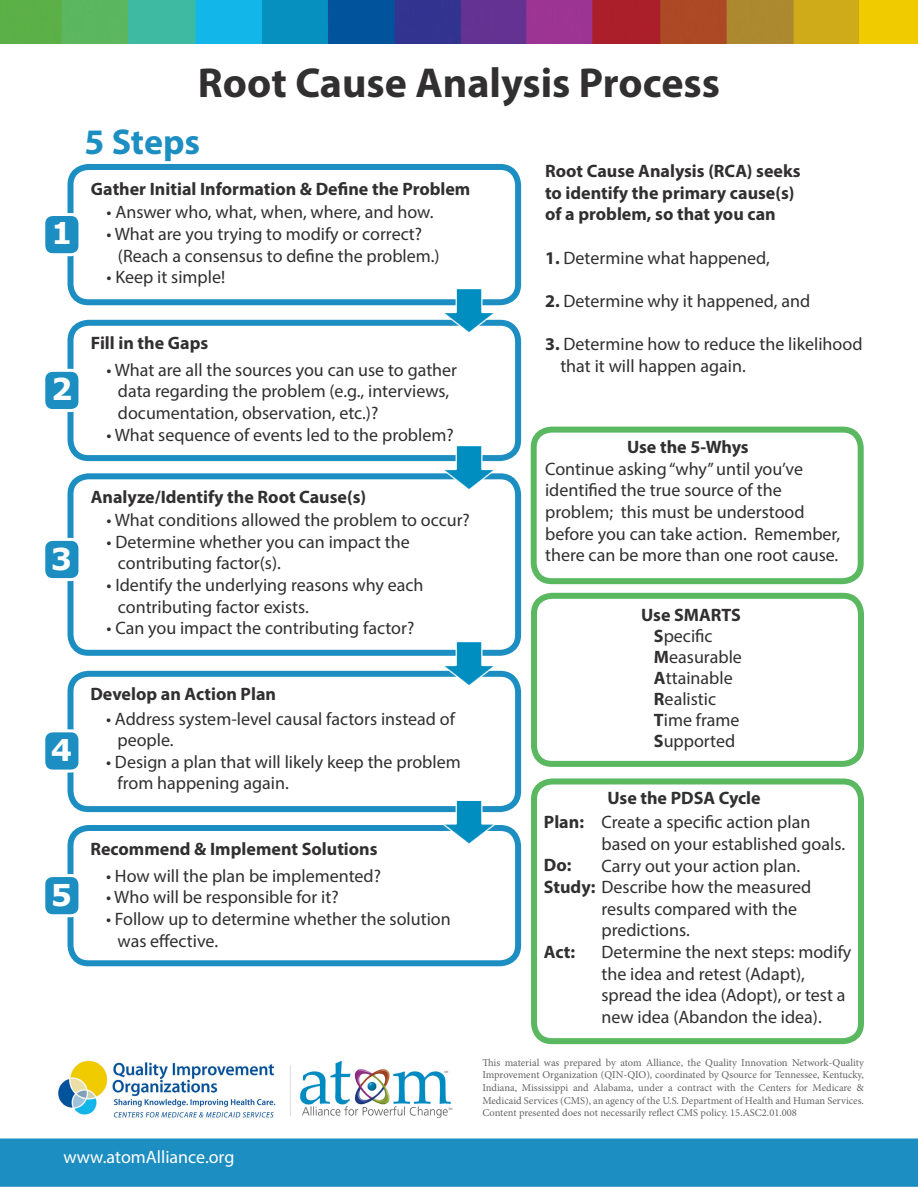
<style>
.page{position:relative;width:918px;height:1188px;background:#fff}
.page>*{position:absolute;margin:0;border:0;box-sizing:border-box;transform-origin:0 0}
.t1{font:700 42px "Myriad Pro";color:#312f30}
.t2{font:700 36px "Myriad Pro";color:#1c8ec1}
.t3{font:700 30px "Verdana";color:#fff}
.t4{font:18px/21.6px "Myriad Pro";color:#312f30}
.t5{font:700 18px "Myriad Pro";color:#312f30}
.t6{font:18px "Myriad Pro";color:#fff}
.t7{font:10.5px/12.6px "Minion Pro";color:#636366;text-align:justify}
.s1{font-weight:700}
</style>
<div class="page">
<div style="left:68px;top:164px;width:453px;height:141px;border:6px solid #1c8ec1;border-radius:18px"></div>
<div style="left:68px;top:320px;width:453px;height:141px;border:6px solid #1c8ec1;border-radius:18px"></div>
<div style="left:68px;top:473px;width:453px;height:183px;border:6px solid #1c8ec1;border-radius:18px"></div>
<div style="left:68px;top:671px;width:453px;height:141px;border:6px solid #1c8ec1;border-radius:18px"></div>
<div style="left:68px;top:825px;width:453px;height:141px;border:6px solid #1c8ec1;border-radius:18px"></div>
<div style="left:44px;top:215px;width:36px;height:40px;background:#1c8ec1;border-radius:9px"></div>
<div style="left:42px;top:213px;width:39px;height:43px;border:3px solid #fff;border-radius:9px"></div>
<div style="left:44px;top:370px;width:36px;height:41px;background:#1c8ec1;border-radius:9px"></div>
<div style="left:42px;top:369px;width:39px;height:43px;border:3px solid #fff;border-radius:9px"></div>
<div style="left:44px;top:539px;width:36px;height:41px;background:#1c8ec1;border-radius:9px"></div>
<div style="left:42px;top:538px;width:39px;height:43px;border:3px solid #fff;border-radius:9px"></div>
<div style="left:44px;top:731px;width:36px;height:40px;background:#1c8ec1;border-radius:9px"></div>
<div style="left:42px;top:729px;width:39px;height:44px;border:3px solid #fff;border-radius:9px"></div>
<div style="left:44px;top:876px;width:36px;height:40px;background:#1c8ec1;border-radius:9px"></div>
<div style="left:42px;top:874px;width:39px;height:43px;border:3px solid #fff;border-radius:9px"></div>
<img style="left:424px;top:267px;width:93px;height:92px">
<img style="left:424px;top:424px;width:93px;height:93px">
<img style="left:424px;top:620px;width:93px;height:93px">
<img style="left:424px;top:778px;width:93px;height:93px">
<div style="left:531px;top:593px;width:333px;height:174px;border:6px solid #59b860;border-radius:18px"></div>
<div style="left:531px;top:778px;width:333px;height:266px;border:6px solid #59b860;border-radius:18px"></div>
<div style="left:531px;top:427px;width:333px;height:157px;border:6px solid #59b860;border-radius:18px"></div>
<img style="left:58px;top:1060px;width:395px;height:58px">
<img style="left:0;top:0;width:918px;height:44px">
<div style="left:0;top:1138px;width:918px;height:49px;background:#1c8ec1"></div>
<p class="t1" style="left:198px;top:56px;width:524px">Root Cause Analysis Process</p>
<p class="t3" style="left:51px;top:212px;width:23px">1</p>
<p class="t2" style="left:84px;top:119px;width:117px">5 Steps</p>
<p class="t5" style="left:91px;top:177px;width:381px">Gather Initial Information &amp; Define the Problem</p>
<p class="t4" style="left:106px;top:201px;width:329px">• Answer who, what, when, where, and how.</p>
<p class="t4" style="left:106px;top:223px;width:317px">• What are you trying to modify or correct?</p>
<p class="t4" style="left:118px;top:245px;width:323px">(Reach a consensus to define the problem.)</p>
<p class="t4" style="left:106px;top:266px;width:120px">• Keep it simple!</p>
<p class="t3" style="left:51px;top:368px;width:23px">2</p>
<p class="t3" style="left:51px;top:537px;width:23px">3</p>
<p class="t3" style="left:51px;top:729px;width:23px">4</p>
<p class="t3" style="left:51px;top:874px;width:23px">5</p>
<p class="t5" style="left:91px;top:331px;width:119px">Fill in the Gaps</p>
<p class="t4" style="left:118px;top:359px;width:341px;text-indent:-11px">• What are all the sources you can use to gather data regarding the problem (e.g., interviews, documentation, observation, etc.)?</p>
<p class="t4" style="left:106px;top:424px;width:349px">• What sequence of events led to the problem?</p>
<p class="t5" style="left:91px;top:485px;width:277px">Analyze/Identify the Root Cause(s)</p>
<p class="t4" style="left:106px;top:509px;width:365px">• What conditions allowed the problem to occur?</p>
<p class="t4" style="left:106px;top:531px;width:305px">• Determine whether you can impact the</p>
<p class="t4" style="left:118px;top:552px;width:165px">contributing factor(s).</p>
<p class="t4" style="left:106px;top:574px;width:319px">• Identify the underlying reasons why each</p>
<p class="t4" style="left:118px;top:595px;width:192px">contributing factor exists.</p>
<p class="t4" style="left:106px;top:617px;width:309px">• Can you impact the contributing factor?</p>
<p class="t5" style="left:90px;top:682px;width:187px">Develop an Action Plan</p>
<p class="t4" style="left:117px;top:707px;width:339px;text-indent:-11px">• Address system-level causal factors instead of people.</p>
<p class="t4" style="left:117px;top:751px;width:345px;text-indent:-11px">• Design a plan that will likely keep the problem from happening again.</p>
<p class="t5" style="left:90px;top:837px;width:289px">Recommend &amp; Implement Solutions</p>
<p class="t4" style="left:106px;top:865px;width:277px">• How will the plan be implemented?</p>
<p class="t4" style="left:106px;top:886px;width:234px">• Who will be responsible for it?</p>
<p class="t4" style="left:106px;top:908px;width:346px">• Follow up to determine whether the solution</p>
<p class="t4" style="left:117px;top:929px;width:102px">was effective.</p>
<p class="t5" style="left:545px;top:159px;width:257px">Root Cause Analysis (RCA) seeks</p>
<p class="t5" style="left:545px;top:181px;width:251px">to identify the primary cause(s)</p>
<p class="t5" style="left:545px;top:203px;width:232px">of a problem, so that you can</p>
<p class="t4" style="left:545px;top:246px;width:226px"><span class="s1">1.</span> Determine what happened,</p>
<p class="t4" style="left:545px;top:290px;width:267px"><span class="s1">2.</span> Determine why it happened, and</p>
<p class="t4" style="left:545px;top:333px;width:319px"><span class="s1">3.</span> Determine how to reduce the likelihood</p>
<p class="t4" style="left:560px;top:354px;width:187px">that it will happen again.</p>
<p class="t5" style="left:627px;top:435px;width:123px">Use the 5-Whys</p>
<p class="t4" style="left:545px;top:458px;width:297px">Continue asking “why” until you’ve identified the true source of the problem; this must be understood before you can take action. Remember, there can be more than one root cause.</p>
<p class="t5" style="left:641px;top:603px;width:101px">Use SMARTS</p>
<p class="t4" style="left:654px;top:625px;width:60px"><span class="s1">S</span>pecific</p>
<p class="t4" style="left:654px;top:646px;width:89px"><span class="s1">M</span>easurable</p>
<p class="t4" style="left:654px;top:667px;width:80px"><span class="s1">A</span>ttainable</p>
<p class="t4" style="left:654px;top:688px;width:64px"><span class="s1">R</span>ealistic</p>
<p class="t4" style="left:654px;top:709px;width:87px"><span class="s1">T</span>ime frame</p>
<p class="t4" style="left:654px;top:730px;width:83px"><span class="s1">S</span>upported</p>
<p class="t4" style="left:544px;top:786px;width:268px;line-height:24.2px;text-indent:64px"><span class="s1">Use the PDSA Cycle<br>Plan:</span> Create a specific action plan</p>
<p class="t4" style="left:602px;top:833px;width:245px">based on your established goals.</p>
<p class="t5" style="left:544px;top:854px;width:29px">Do:</p>
<p class="t4" style="left:602px;top:855px;width:200px">Carry out your action plan.</p>
<p class="t4" style="left:544px;top:876px;width:269px"><span class="s1">Study:</span> Describe how the measured</p>
<p class="t4" style="left:602px;top:898px;width:197px">results compared with the</p>
<p class="t4" style="left:602px;top:919px;width:90px">predictions.</p>
<p class="t5" style="left:544px;top:940px;width:33px">Act:</p>
<p class="t4" style="left:602px;top:941px;width:251px">Determine the next steps: modify the idea and retest (Adapt), spread the idea (Adopt), or test a new idea (Abandon the idea).</p>
<p class="t6" style="left:63px;top:1146px;width:173px">www.atomAlliance.org</p>
<p class="t7" style="left:482px;top:1056px;width:383px">This material was prepared by atom Alliance, the Quality Innovation Network-Quality Improvement Organization (QIN-QIO), coordinated by Qsource for Tennessee, Kentucky, Indiana, Mississippi and Alabama, under a contract with the Centers for Medicare &amp; Medicaid Services (CMS), an agency of the U.S. Department of Health and Human Services.<br>Content presented does not necessarily reflect CMS policy. 15.ASC2.01.008</p>
</div>
